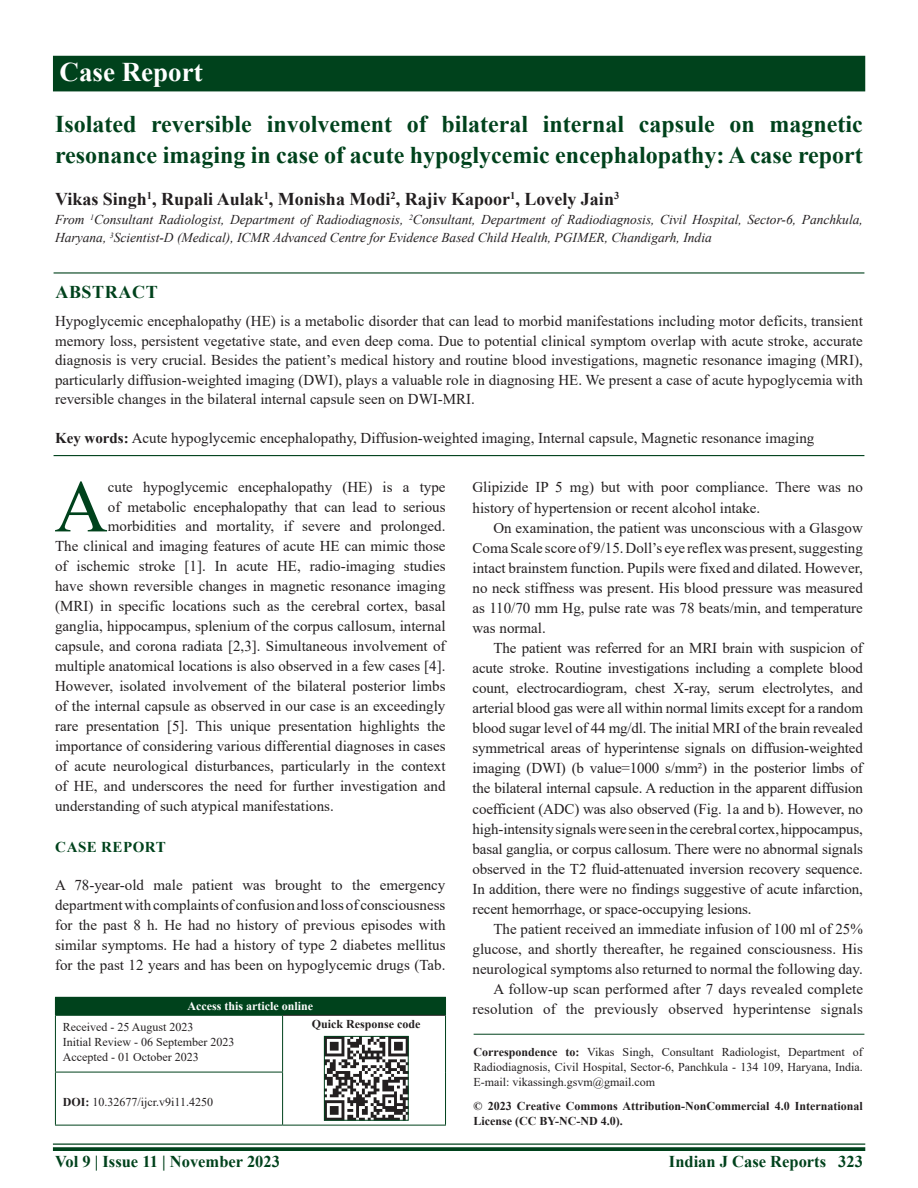
<style>
.page{position:relative;width:918px;height:1188px;background:#fff}
.page>*{position:absolute;margin:0;border:0;box-sizing:border-box;transform-origin:0 0}
.DROP_CAP_TX{font:73.95px "Times New Roman";color:#00421c}
.AH{font:700 27px "Times New Roman";color:#fff}
.AT{font:700 24px/31.5px "Times New Roman";color:#00421c}
.AU{font:700 18px "Times New Roman";color:#231f20}
.ABSH{font:700 18px "Times New Roman";letter-spacing:.035em;color:#00421c}
.RF{font:700 16.5px "Times New Roman";color:#00421c}
.TX{font:15px/20.1px "Times New Roman";color:#231f20;text-align:justify}
.DROP_CAP_TX-2{font:15px "Times New Roman";color:#231f20}
.ABS{font:15px/19.5px "Times New Roman";color:#231f20;text-align:justify}
.TXFL{font:15px/20px "Times New Roman";color:#231f20;text-align:justify}
.KWD{font:15px "Times New Roman";color:#231f20}
.t1{font:700 15px "Times New Roman";letter-spacing:.035em;color:#00421c}
.AFF{font:italic 13.5px/18px "Times New Roman";color:#231f20}
.ADD{font:12px/15px "Times New Roman";color:#231f20;text-align:justify}
.CR{font:700 12px/15px "Times New Roman";color:#231f20}
.HIS{font:12px/15px "Times New Roman";color:#231f20}
.DOI{font:12px "Times New Roman";color:#231f20}
.AAO{font:700 12px "Times New Roman";color:#fff}
.QR{font:700 12px "Times New Roman";color:#231f20}
.s1{font-weight:700}
</style>
<div class="page">
<hr style="left:53px;top:1143px;width:812px;height:2px;background:#00421c">
<svg style="left:53px;top:1147px;width:812px;height:4px;background:#0f4d29"></svg>
<div style="left:53px;top:56px;width:812px;height:35px;background:#00421c"></div>
<hr style="left:54px;top:272px;width:810px;height:2px;background:#00421c">
<hr style="left:54px;top:455px;width:810px;height:1px;background:#00421c">
<div style="left:55px;top:997px;width:391px;height:18px;background:#00421c"></div>
<hr style="left:283px;top:1015px;width:162px;height:1px;background:#231f20">
<hr style="left:55px;top:1016px;width:1px;height:56px;background:#00421c">
<hr style="left:55px;top:1015px;width:228px;height:1px;background:#00421c">
<hr style="left:282px;top:1016px;width:1px;height:56px;background:#00421c">
<hr style="left:445px;top:1015px;width:1px;height:57px;background:#00421c">
<hr style="left:445px;top:1072px;width:1px;height:53px;background:#00421c">
<hr style="left:55px;top:1072px;width:1px;height:53px;background:#00421c">
<hr style="left:55px;top:1072px;width:228px;height:1px;background:#00421c">
<hr style="left:55px;top:1125px;width:228px;height:1px;background:#00421c">
<hr style="left:282px;top:1072px;width:1px;height:53px;background:#00421c">
<hr style="left:283px;top:1125px;width:163px;height:1px;background:#00421c">
<img style="left:326px;top:1038px;width:80px;height:80px">
<div style="left:324px;top:1036px;width:84px;height:84px;border:1px solid #00421c"></div>
<hr style="left:474px;top:1034px;width:390px;height:1px;background:#00421c">
<p class="AH" style="left:60px;top:52px;width:145px">Case Report</p>
<p class="AT" style="left:55px;top:107px;width:809px">Isolated reversible involvement of bilateral internal capsule on magnetic resonance imaging in case of acute hypoglycemic encephalopathy: A case report</p>
<p class="AU" style="left:55px;top:186px;width:566px">Vikas Singh<sup>1</sup>, Rupali Aulak<sup>1</sup>, Monisha Modi<sup>2</sup>, Rajiv Kapoor<sup>1</sup>, Lovely Jain<sup>3</sup></p>
<p class="AFF" style="left:55px;top:210px;width:809px">From <sup>1</sup>Consultant Radiologist, Department of Radiodiagnosis, <sup>2</sup>Consultant, Department of Radiodiagnosis, Civil Hospital, Sector-6, Panchkula,<br>Haryana, <sup>3</sup>Scientist-D (Medical), ICMR Advanced Centre for Evidence Based Child Health, PGIMER, Chandigarh, India</p>
<p class="ABSH" style="left:55px;top:279px;width:104px">ABSTRACT</p>
<p class="ABS" style="left:55px;top:311px;width:809px">Hypoglycemic encephalopathy (HE) is a metabolic disorder that can lead to morbid manifestations including motor deficits, transient memory loss, persistent vegetative state, and even deep coma. Due to potential clinical symptom overlap with acute stroke, accurate diagnosis is very crucial. Besides the patient’s medical history and routine blood investigations, magnetic resonance imaging (MRI), particularly diffusion-weighted imaging (DWI), plays a valuable role in diagnosing HE. We present a case of acute hypoglycemia with reversible changes in the bilateral internal capsule seen on DWI-MRI.</p>
<p class="KWD" style="left:55px;top:427px;width:761px"><span class="s1">Key words:</span> Acute hypoglycemic encephalopathy, Diffusion-weighted imaging, Internal capsule, Magnetic resonance imaging</p>
<p class="DROP_CAP_TX" style="left:54px;top:455px;width:55px">A</p>
<p class="DROP_CAP_TX-2" style="left:108px;top:477px;width:339px">cute hypoglycemic encephalopathy (HE) is a type</p>
<p class="DROP_CAP_TX-2" style="left:108px;top:496px;width:339px">of metabolic encephalopathy that can lead to serious</p>
<p class="DROP_CAP_TX-2" style="left:108px;top:516px;width:339px">morbidities and mortality, if severe and prolonged.</p>
<p class="DROP_CAP_TX-2" style="left:55px;top:536px;width:392px">The clinical and imaging features of acute HE can mimic those</p>
<p class="DROP_CAP_TX-2" style="left:55px;top:556px;width:392px">of ischemic stroke [1]. In acute HE, radio-imaging studies</p>
<p class="DROP_CAP_TX-2" style="left:55px;top:576px;width:392px">have shown reversible changes in magnetic resonance imaging</p>
<p class="DROP_CAP_TX-2" style="left:55px;top:596px;width:392px">(MRI) in specific locations such as the cerebral cortex, basal</p>
<p class="DROP_CAP_TX-2" style="left:55px;top:616px;width:392px">ganglia, hippocampus, splenium of the corpus callosum, internal</p>
<p class="DROP_CAP_TX-2" style="left:55px;top:636px;width:392px">capsule, and corona radiata [2,3]. Simultaneous involvement of</p>
<p class="DROP_CAP_TX-2" style="left:55px;top:656px;width:392px">multiple anatomical locations is also observed in a few cases [4].</p>
<p class="DROP_CAP_TX-2" style="left:55px;top:676px;width:392px">However, isolated involvement of the bilateral posterior limbs</p>
<p class="DROP_CAP_TX-2" style="left:55px;top:696px;width:392px">of the internal capsule as observed in our case is an exceedingly</p>
<p class="DROP_CAP_TX-2" style="left:55px;top:716px;width:392px">rare presentation [5]. This unique presentation highlights the</p>
<p class="DROP_CAP_TX-2" style="left:55px;top:736px;width:392px">importance of considering various differential diagnoses in cases</p>
<p class="DROP_CAP_TX-2" style="left:55px;top:756px;width:392px">of acute neurological disturbances, particularly in the context</p>
<p class="DROP_CAP_TX-2" style="left:55px;top:776px;width:392px">of HE, and underscores the need for further investigation and</p>
<p class="DROP_CAP_TX-2" style="left:55px;top:795px;width:280px">understanding of such atypical manifestations.</p>
<h1 class="t1" style="left:55px;top:836px;width:112px">CASE REPORT</h1>
<p class="TXFL" style="left:55px;top:875px;width:392px">A 78-year-old male patient was brought to the emergency department with complaints of confusion and loss of consciousness for the past 8 h. He had no history of previous episodes with similar symptoms. He had a history of type 2 diabetes mellitus for the past 12 years and has been on hypoglycemic drugs (Tab.</p>
<p class="AAO" style="left:188px;top:998px;width:127px">Access this article online</p>
<p class="HIS" style="left:63px;top:1019px;width:173px">Received - 25 August 2023<br>Initial Review - 06 September 2023<br>Accepted - 01 October 2023</p>
<p class="QR" style="left:312px;top:1015px;width:110px">Quick Response code</p>
<p class="DOI" style="left:63px;top:1094px;width:152px"><span class="s1">DOI:</span> 10.32677/ijcr.v9i11.4250</p>
<p class="TXFL" style="left:472px;top:477px;width:392px">Glipizide IP 5 mg) but with poor compliance. There was no history of hypertension or recent alcohol intake.</p>
<p class="TX" style="left:472px;top:517px;width:392px;text-indent:21px">On examination, the patient was unconscious with a Glasgow Coma Scale score of 9/15. Doll’s eye reflex was present, suggesting intact brainstem function. Pupils were fixed and dilated. However, no neck stiffness was present. His blood pressure was measured as 110/70 mm Hg, pulse rate was 78 beats/min, and temperature was normal.</p>
<p class="TX" style="left:472px;top:637px;width:392px;text-indent:21px">The patient was referred for an MRI brain with suspicion of acute stroke. Routine investigations including a complete blood count, electrocardiogram, chest X-ray, serum electrolytes, and arterial blood gas were all within normal limits except for a random blood sugar level of 44 mg/dl. The initial MRI of the brain revealed symmetrical areas of hyperintense signals on diffusion-weighted imaging (DWI) (b value=1000 s/mm²) in the posterior limbs of the bilateral internal capsule. A reduction in the apparent diffusion coefficient (ADC) was also observed (Fig. 1a and b). However, no high-intensity signals were seen in the cerebral cortex, hippocampus, basal ganglia, or corpus callosum. There were no abnormal signals observed in the T2 fluid-attenuated inversion recovery sequence.<br>In addition, there were no findings suggestive of acute infarction, recent hemorrhage, or space-occupying lesions.</p>
<p class="TX" style="left:472px;top:918px;width:392px;text-indent:21px">The patient received an immediate infusion of 100 ml of 25% glucose, and shortly thereafter, he regained consciousness. His neurological symptoms also returned to normal the following day.</p>
<p class="TX" style="left:472px;top:979px;width:392px;text-align:right">A follow-up scan performed after 7 days revealed complete resolution of the previously observed hyperintense signals</p>
<p class="ADD" style="left:474px;top:1044px;width:391px"><span class="s1">Correspondence to:</span> Vikas Singh, Consultant Radiologist, Department of Radiodiagnosis, Civil Hospital, Sector-6, Panchkula - 134 109, Haryana, India.<br>E-mail: vikassingh.gsvm@gmail.com</p>
<p class="CR" style="left:474px;top:1099px;width:391px">© 2023 Creative Commons Attribution-NonCommercial 4.0 International<br>License (CC BY-NC-ND 4.0).</p>
<p class="RF" style="left:55px;top:1150px;width:226px">Vol 9 | Issue 11 | November 2023</p>
<p class="RF" style="left:669px;top:1150px;width:195px">Indian J Case Reports 323</p>
</div>
